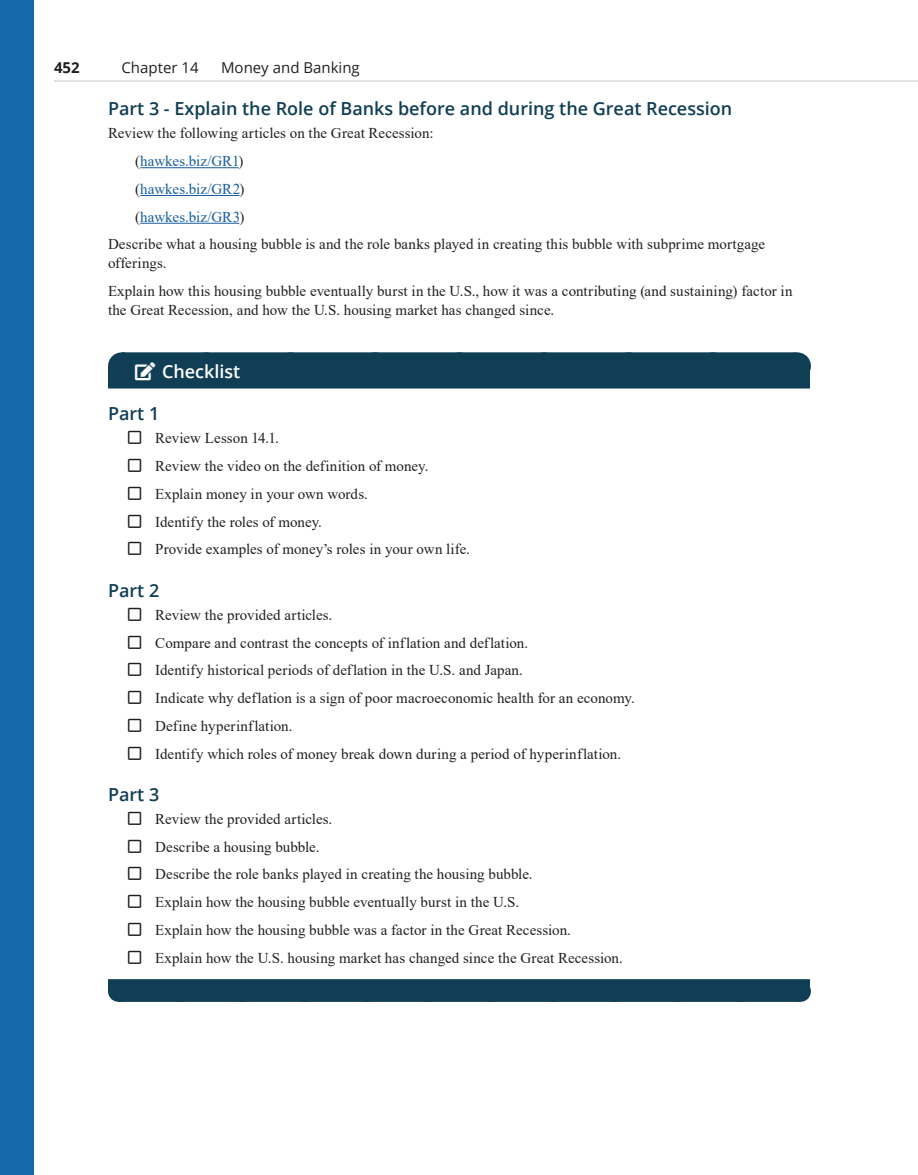
<style>
.page{position:relative;width:918px;height:1175px;background:#fff}
.page>*{position:absolute;margin:0;border:0;box-sizing:border-box;transform-origin:0 0}
.h3_-_Heading_Level_3{font:600 18px "Open Sans";color:#0f3e55}
.t1{font:600 18px "Open Sans";color:#fff}
.p_-_Body_Text{font:15px/18.8px "Times New Roman";letter-spacing:.005em;color:#231f20}
.p_-_Body_Text-2{font:15px "Times New Roman";letter-spacing:-.005em;color:#175d9e}
.t2{font:15px "Open Sans";color:#231f20}
.t3{font:700 15px "Open Sans";color:#231f20}
.s1{color:#231f20}
</style>
<div class="page">
<div style="left:0;top:0;width:34px;height:1174px;background:#1669ab"></div>
<hr style="left:140px;top:167px;width:99px;height:1px;background:#175d9e">
<hr style="left:140px;top:195px;width:100px;height:1px;background:#175d9e">
<hr style="left:140px;top:223px;width:99px;height:1px;background:#175d9e">
<div style="left:122px;top:352px;width:674px;height:28px;background:#0f3e55"></div>
<svg style="left:206px;top:352px;width:548px;height:1px"></svg>
<svg style="left:796px;top:352px;width:1px;height:14px"></svg>
<div style="left:108px;top:366px;width:702px;height:22px;background:#0f3e55"></div>
<div style="left:108px;top:979px;width:702px;height:12px;background:#0f3e55"></div>
<div style="left:118px;top:980px;width:682px;height:21px;background:#0f3e55"></div>
<hr style="left:54px;top:81px;width:864px;height:1px;background:#c7c8ca">
<p class="t3" style="left:54px;top:57px;width:27px">452</p>
<p class="t2" style="left:122px;top:58px;width:79px">Chapter 14</p>
<p class="t2" style="left:221px;top:58px;width:140px">Money and Banking</p>
<h3 class="h3_-_Heading_Level_3" style="left:108px;top:96px;width:626px">Part 3 - Explain the Role of Banks before and during the Great Recession</h3>
<p class="p_-_Body_Text" style="left:108px;top:123px;width:327px">Review the following articles on the Great Recession:</p>
<p class="p_-_Body_Text-2" style="left:135px;top:150px;width:110px"><span class="s1">(</span>hawkes.biz/GR1<span class="s1">)</span></p>
<p class="p_-_Body_Text-2" style="left:135px;top:178px;width:111px"><span class="s1">(</span>hawkes.biz/GR2<span class="s1">)</span></p>
<p class="p_-_Body_Text-2" style="left:135px;top:206px;width:111px"><span class="s1">(</span>hawkes.biz/GR3<span class="s1">)</span></p>
<p class="p_-_Body_Text" style="left:108px;top:234px;width:659px">Describe what a housing bubble is and the role banks played in creating this bubble with subprime mortgage offerings.</p>
<p class="p_-_Body_Text" style="left:108px;top:281px;width:686px">Explain how this housing bubble eventually burst in the U.S., how it was a contributing (and sustaining) factor in the Great Recession, and how the U.S. housing market has changed since.</p>
<p class="t1" style="left:162px;top:359px;width:80px">Checklist</p>
<h3 class="h3_-_Heading_Level_3" style="left:108px;top:401px;width:53px">Part 1</h3>
<p class="p_-_Body_Text" style="left:155px;top:428px;width:125px">Review Lesson 14.1.</p>
<p class="p_-_Body_Text" style="left:155px;top:456px;width:275px">Review the video on the definition of money.</p>
<p class="p_-_Body_Text" style="left:155px;top:484px;width:214px">Explain money in your own words.</p>
<p class="p_-_Body_Text" style="left:155px;top:512px;width:168px">Identify the roles of money.</p>
<p class="p_-_Body_Text" style="left:155px;top:539px;width:316px">Provide examples of money’s roles in your own life.</p>
<h3 class="h3_-_Heading_Level_3" style="left:108px;top:577px;width:53px">Part 2</h3>
<p class="p_-_Body_Text" style="left:155px;top:605px;width:179px">Review the provided articles.</p>
<p class="p_-_Body_Text" style="left:155px;top:632px;width:375px">Compare and contrast the concepts of inflation and deflation.</p>
<p class="p_-_Body_Text" style="left:155px;top:660px;width:369px">Identify historical periods of deflation in the U.S. and Japan.</p>
<p class="p_-_Body_Text" style="left:155px;top:688px;width:481px">Indicate why deflation is a sign of poor macroeconomic health for an economy.</p>
<p class="p_-_Body_Text" style="left:155px;top:716px;width:139px">Define hyperinflation.</p>
<p class="p_-_Body_Text" style="left:155px;top:743px;width:468px">Identify which roles of money break down during a period of hyperinflation.</p>
<h3 class="h3_-_Heading_Level_3" style="left:108px;top:781px;width:53px">Part 3</h3>
<p class="p_-_Body_Text" style="left:155px;top:809px;width:179px">Review the provided articles.</p>
<p class="p_-_Body_Text" style="left:155px;top:836px;width:166px">Describe a housing bubble.</p>
<p class="p_-_Body_Text" style="left:155px;top:864px;width:379px">Describe the role banks played in creating the housing bubble.</p>
<p class="p_-_Body_Text" style="left:155px;top:892px;width:365px">Explain how the housing bubble eventually burst in the U.S.</p>
<p class="p_-_Body_Text" style="left:155px;top:920px;width:417px">Explain how the housing bubble was a factor in the Great Recession.</p>
<p class="p_-_Body_Text" style="left:155px;top:947px;width:469px">Explain how the U.S. housing market has changed since the Great Recession.</p>
</div>
